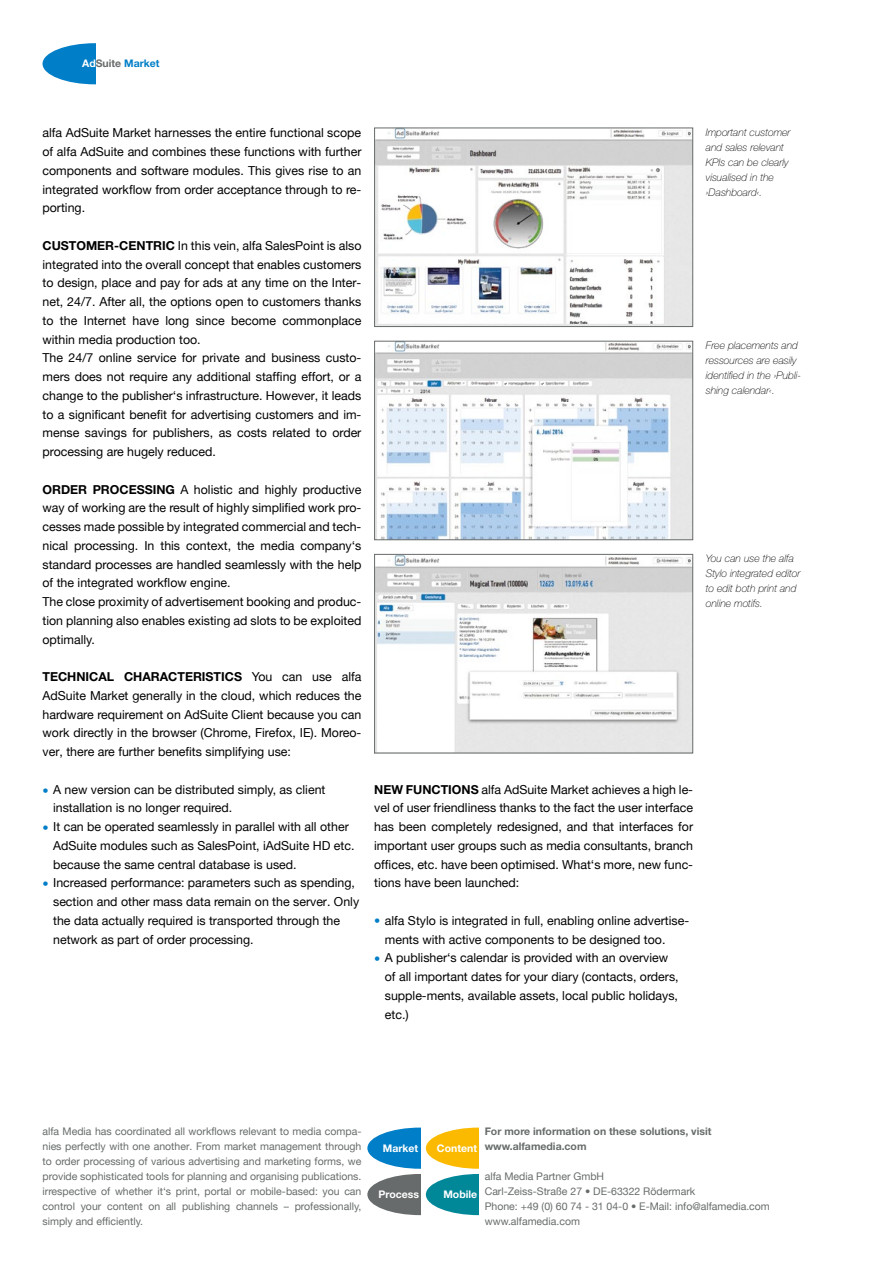
<style>
.page{position:relative;width:893px;height:1263px;background:#fff}
.page>*{position:absolute;margin:0;border:0;box-sizing:border-box;transform-origin:0 0}
.t1{font:12.3px/18.8px "Helvetica Neue";color:#000}
.t2{font:10.5px/15px "Helvetica Neue";color:#676b6b;text-align:justify}
.t3{font:italic 100 10.5px/15px "Helvetica Neue";color:#000}
.t4{font:700 10.5px/15px "Helvetica Neue";color:#676b6b}
.t5{font:700 10.5px "Helvetica Neue";color:#fff}
.t6{font:700 10.5px "Helvetica Neue";color:#007ec7}
.s1{color:#fff}
.s2{color:#676b6b}
.s3{font-weight:700}
.s4{color:#007ec7}
</style>
<div class="page">
<div style="left:367px;top:1127px;width:106px;height:42px;background:#007ec7;border-radius:50%"></div>
<div style="left:421px;top:1124px;width:57px;height:51px;background:#fff"></div>
<div style="left:367px;top:1174px;width:106px;height:41px;background:#676b6b;border-radius:50%"></div>
<div style="left:421px;top:1170px;width:57px;height:52px;background:#fff"></div>
<div style="left:426px;top:1127px;width:105px;height:42px;background:#fbba00;border-radius:50%"></div>
<div style="left:479px;top:1124px;width:58px;height:51px;background:#fff"></div>
<div style="left:426px;top:1174px;width:105px;height:41px;background:#089;border-radius:50%"></div>
<div style="left:479px;top:1170px;width:58px;height:52px;background:#fff"></div>
<img style="left:376px;top:130px;width:315px;height:195px">
<div style="left:374px;top:128px;width:319px;height:199px;border:1px solid #676b6b"></div>
<img style="left:376px;top:343px;width:315px;height:195px">
<div style="left:374px;top:341px;width:319px;height:199px;border:1px solid #676b6b"></div>
<img style="left:376px;top:556px;width:315px;height:195px">
<div style="left:374px;top:554px;width:319px;height:199px;border:1px solid #676b6b"></div>
<div style="left:43px;top:43px;width:105px;height:41px;background:#007ec7;border-radius:50%"></div>
<div style="left:96px;top:39px;width:58px;height:52px;background:#fff"></div>
<p class="t6" style="left:82px;top:57px;width:79px"><span class="s1">Ad</span><span class="s2">Suite</span> Market</p>
<p class="t1" style="left:43px;top:123px;width:320px;text-align:justify">alfa AdSuite Market harnesses the entire functional scope of alfa AdSuite and combines these functions with further components and software modules. This gives rise to an integrated workflow from order acceptance through to re&shy;porting.</p>
<p class="t1" style="left:43px;top:236px;width:320px"><span class="s3">Customer-centric</span> In this vein, alfa SalesPoint is also integrated into the overall concept that enables customers to design, place and pay for ads at any time on the Inter&shy;net, 24/7. After all, the options open to customers thanks to the Internet have long since become commonplace within media production too.<br>The 24/7 online service for private and business custo&shy;mers does not require any additional staffing effort, or a change to the publisher‘s infrastructure. However, it leads to a significant benefit for advertising customers and im&shy;mense savings for publishers, as costs related to order processing are hugely reduced.</p>
<p class="t1" style="left:43px;top:480px;width:320px"><span class="s3">Order processing</span> A holistic and highly productive way of working are the result of highly simplified work pro&shy;cesses made possible by integrated commercial and tech&shy;nical processing. In this context, the media company‘s standard processes are handled seamlessly with the help of the integrated workflow engine.<br>The close proximity of advertisement booking and produc&shy;tion planning also enables existing ad slots to be exploited optimally.</p>
<p class="t1" style="left:43px;top:667px;width:320px;text-align:justify"><span class="s3">Technical characteristics</span> You can use alfa AdSuite Market generally in the cloud, which reduces the hardware requirement on AdSuite Client because you can work directly in the browser (Chrome, Firefox, IE). Moreo&shy;ver, there are further benefits simplifying use:</p>
<p class="t1" style="left:53px;top:780px;width:274px;text-indent:-11px"><span class="s4">•</span> A new version can be distributed simply, as client installation is no longer required.</p>
<p class="t1" style="left:53px;top:817px;width:303px;text-indent:-11px"><span class="s4">•</span> It can be operated seamlessly in parallel with all other<br>AdSuite modules such as SalesPoint, iAdSuite HD etc. because the same central database is used.</p>
<p class="t1" style="left:53px;top:873px;width:308px;text-indent:-11px"><span class="s4">•</span> Increased performance: parameters such as spending, section and other mass data remain on the server. Only the data actually required is transported through the network as part of order processing.</p>
<p class="t3" style="left:706px;top:125px;width:86px">Important customer and sales relevant<br>KPIs can be clearly visualised in the ›Dashboard‹.</p>
<p class="t3" style="left:706px;top:338px;width:97px">Free placements and ressources are easily identified in the ›Publi&shy;shing calendar‹.</p>
<p class="t3" style="left:706px;top:551px;width:96px">You can use the alfa<br>Stylo integrated editor to edit both print and online motifs.</p>
<p class="t1" style="left:374px;top:780px;width:320px;text-align:justify"><span class="s3">New functions</span> alfa AdSuite Market achieves a high le&shy;vel of user friendliness thanks to the fact the user interface has been completely redesigned, and that interfaces for important user groups such as media consultants, branch offices, etc. have been optimised. What‘s more, new func&shy;tions have been launched:</p>
<p class="t1" style="left:385px;top:911px;width:305px;text-indent:-11px"><span class="s4">•</span> alfa Stylo is integrated in full, enabling online advertise&shy;ments with active components to be designed too.</p>
<p class="t1" style="left:385px;top:948px;width:295px;text-indent:-11px"><span class="s4">•</span> A publisher‘s calendar is provided with an overview of all important dates for your diary (contacts, orders, supple-ments, available assets, local public holidays, etc.)</p>
<p class="t2" style="left:43px;top:1124px;width:320px">alfa Media has coordinated all workflows relevant to media compa&shy;nies perfectly with one another. From market management through to order processing of various advertising and marketing forms, we provide sophisticated tools for planning and organising publications. irrespective of whether it‘s print, portal or mobile-based: you can control your content on all publishing channels – professionally, simply and efficiently.</p>
<p class="t5" style="left:383px;top:1141px;width:37px">Market</p>
<p class="t5" style="left:378px;top:1188px;width:42px">Process</p>
<p class="t4" style="left:485px;top:1124px;width:228px">For more information on these solutions, visit www.alfamedia.com</p>
<p class="t2" style="left:485px;top:1169px;width:287px;text-align:left">alfa Media Partner GmbH<br>Carl-Zeiss-Straße 27 • DE-63322 Rödermark<br>Phone: +49 (0) 60 74 - 31 04-0 • E-Mail: info@alfamedia.com www.alfamedia.com</p>
<p class="t5" style="left:437px;top:1141px;width:42px">Content</p>
<p class="t5" style="left:443px;top:1188px;width:35px">Mobile</p>
</div>
